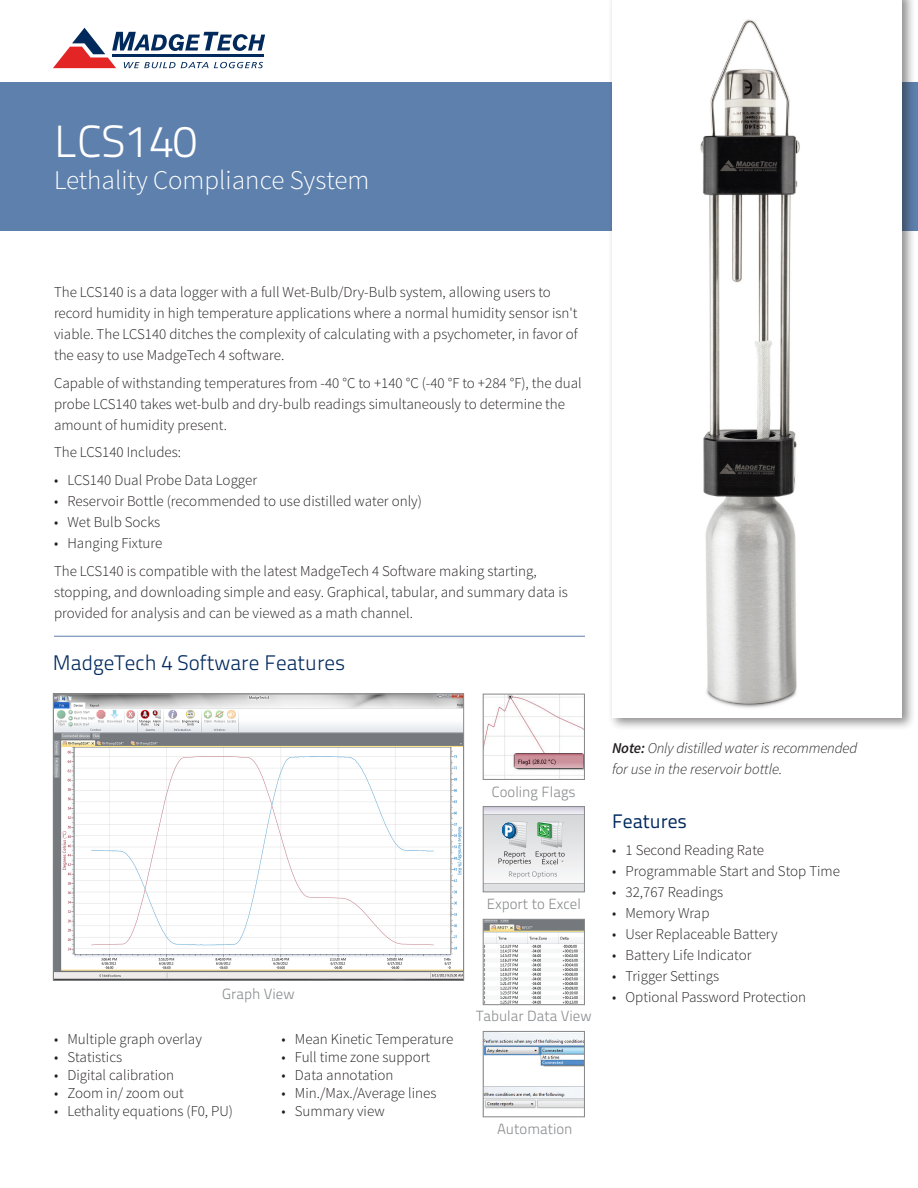
<style>
.page{position:relative;width:918px;height:1188px;background:#fff}
.page>*{position:absolute;margin:0;border:0;box-sizing:border-box;transform-origin:0 0}
.t1{font:300 45px "Titillium Text 22 L";color:#fff}
.t2{font:300 27px "Source Sans Pro";color:#fff}
.t3{font:300 21px "Titillium Text 22 L";color:#00295c}
.Subhead{font:19.5px "Titillium Text 22 L";color:#00295c}
.body{font:300 15px/21px "Source Sans Pro";color:#231f20}
.body-2{font:italic 300 15px/21px "Source Sans Pro";letter-spacing:-.01em;color:#231f20}
.t4{font:300 14.7px "Titillium Text 22 L";color:#898b8e}
.s1{font-weight:600}
</style>
<div class="page">
<div style="left:0;top:82px;width:918px;height:149px;background:#5d80ad"></div>
<div style="left:608px;top:0;width:308px;height:732px;background:#231f20;opacity:.5"></div>
<div style="left:612px;top:0;width:290px;height:717px;background:#fff"></div>
<svg style="left:53px;top:28px;width:212px;height:40px"></svg>
<hr style="left:112px;top:54px;width:152px;height:3px;background:#00295c">
<img style="left:485px;top:696px;width:98px;height:82px">
<div style="left:483px;top:694px;width:102px;height:86px;border:1px solid #898b8e"></div>
<img style="left:485px;top:921px;width:98px;height:82px">
<div style="left:483px;top:919px;width:102px;height:86px;border:1px solid #898b8e"></div>
<img style="left:485px;top:1033px;width:98px;height:76px">
<div style="left:483px;top:1031px;width:102px;height:86px;border:1px solid #898b8e"></div>
<svg style="left:485px;top:815px;width:98px;height:69px"></svg>
<hr style="left:483px;top:814px;width:101px;height:1px;background:#b8b9bc">
<hr style="left:483px;top:884px;width:101px;height:1px;background:#b8b9bc">
<div style="left:483px;top:885px;width:101px;height:7px;background:#e0e1e3"></div>
<svg style="left:485px;top:808px;width:98px;height:6px"></svg>
<div style="left:483px;top:806px;width:102px;height:86px;border:1px solid #898b8e"></div>
<svg style="left:509px;top:871px;width:48px;height:7px"></svg>
<hr style="left:54px;top:636px;width:531px;height:1px;background:#5d80ad">
<img style="left:55px;top:696px;width:407px;height:283px">
<div style="left:53px;top:694px;width:411px;height:287px;border:1px solid #898b8e"></div>
<img style="left:700px;top:19px;width:100px;height:689px">
<svg style="left:499px;top:821px;width:66px;height:44px;background:#c0cccc"></svg>
<p class="t1" style="left:54px;top:108px;width:145px">LCS140</p>
<p class="t2" style="left:54px;top:164px;width:317px">Lethality Compliance System</p>
<p class="body" style="left:54px;top:281px;width:525px">The LCS140 is a data logger with a full Wet-Bulb/Dry-Bulb system, allowing users to record humidity in high temperature applications where a normal humidity sensor isn't viable. The LCS140 ditches the complexity of calculating with a psychometer, in favor of the easy to use MadgeTech 4 software.</p>
<p class="body" style="left:54px;top:372px;width:529px">Capable of withstanding temperatures from -40 °C to +140 °C (-40 °F to +284 °F), the dual probe LCS140 takes wet-bulb and dry-bulb readings simultaneously to determine the amount of humidity present.</p>
<p class="body" style="left:54px;top:442px;width:129px">The LCS140 Includes:</p>
<p class="body" style="left:54px;top:470px;width:205px">• LCS140 Dual Probe Data Logger</p>
<p class="body" style="left:54px;top:491px;width:369px">• Reservoir Bottle (recommended to use distilled water only)</p>
<p class="body" style="left:54px;top:512px;width:108px">• Wet Bulb Socks</p>
<p class="body" style="left:54px;top:533px;width:110px">• Hanging Fixture</p>
<p class="body" style="left:54px;top:560px;width:515px">The LCS140 is compatible with the latest MadgeTech 4 Software making starting, stopping, and downloading simple and easy. Graphical, tabular, and summary data is provided for analysis and can be viewed as a math channel.</p>
<p class="t3" style="left:53px;top:647px;width:294px">MadgeTech 4 Software Features</p>
<p class="t4" style="left:222px;top:983px;width:74px">Graph View</p>
<p class="body" style="left:54px;top:1028px;width:149px">• Multiple graph overlay</p>
<p class="body" style="left:54px;top:1046px;width:70px">• Statistics</p>
<p class="body" style="left:54px;top:1064px;width:122px">• Digital calibration</p>
<p class="body" style="left:54px;top:1082px;width:131px">• Zoom in/ zoom out</p>
<p class="body" style="left:54px;top:1100px;width:181px">• Lethality equations (F0, PU)</p>
<p class="body" style="left:281px;top:1028px;width:173px">• Mean Kinetic Temperature</p>
<p class="body" style="left:281px;top:1046px;width:150px">• Full time zone support</p>
<p class="body" style="left:281px;top:1064px;width:114px">• Data annotation</p>
<p class="body" style="left:281px;top:1082px;width:157px">• Min./Max./Average lines</p>
<p class="body" style="left:281px;top:1100px;width:105px">• Summary view</p>
<p class="t4" style="left:492px;top:781px;width:85px">Cooling Flags</p>
<p class="t4" style="left:487px;top:893px;width:96px">Export to Excel</p>
<p class="t4" style="left:476px;top:1005px;width:117px">Tabular Data View</p>
<p class="body-2" style="left:612px;top:738px;width:247px"><span class="s1">Note:</span> Only distilled water is recommended for use in the reservoir bottle.</p>
<p class="Subhead" style="left:612px;top:806px;width:77px">Features</p>
<p class="body" style="left:612px;top:840px;width:154px">• 1 Second Reading Rate</p>
<p class="body" style="left:612px;top:861px;width:229px">• Programmable Start and Stop Time</p>
<p class="body" style="left:612px;top:882px;width:113px">• 32,767 Readings</p>
<p class="body" style="left:612px;top:903px;width:99px">• Memory Wrap</p>
<p class="body" style="left:612px;top:924px;width:167px">• User Replaceable Battery</p>
<p class="body" style="left:612px;top:945px;width:141px">• Battery Life Indicator</p>
<p class="body" style="left:612px;top:966px;width:109px">• Trigger Settings</p>
<p class="body" style="left:612px;top:987px;width:196px">• Optional Password Protection</p>
<p class="t4" style="left:497px;top:1118px;width:77px">Automation</p>
</div>
